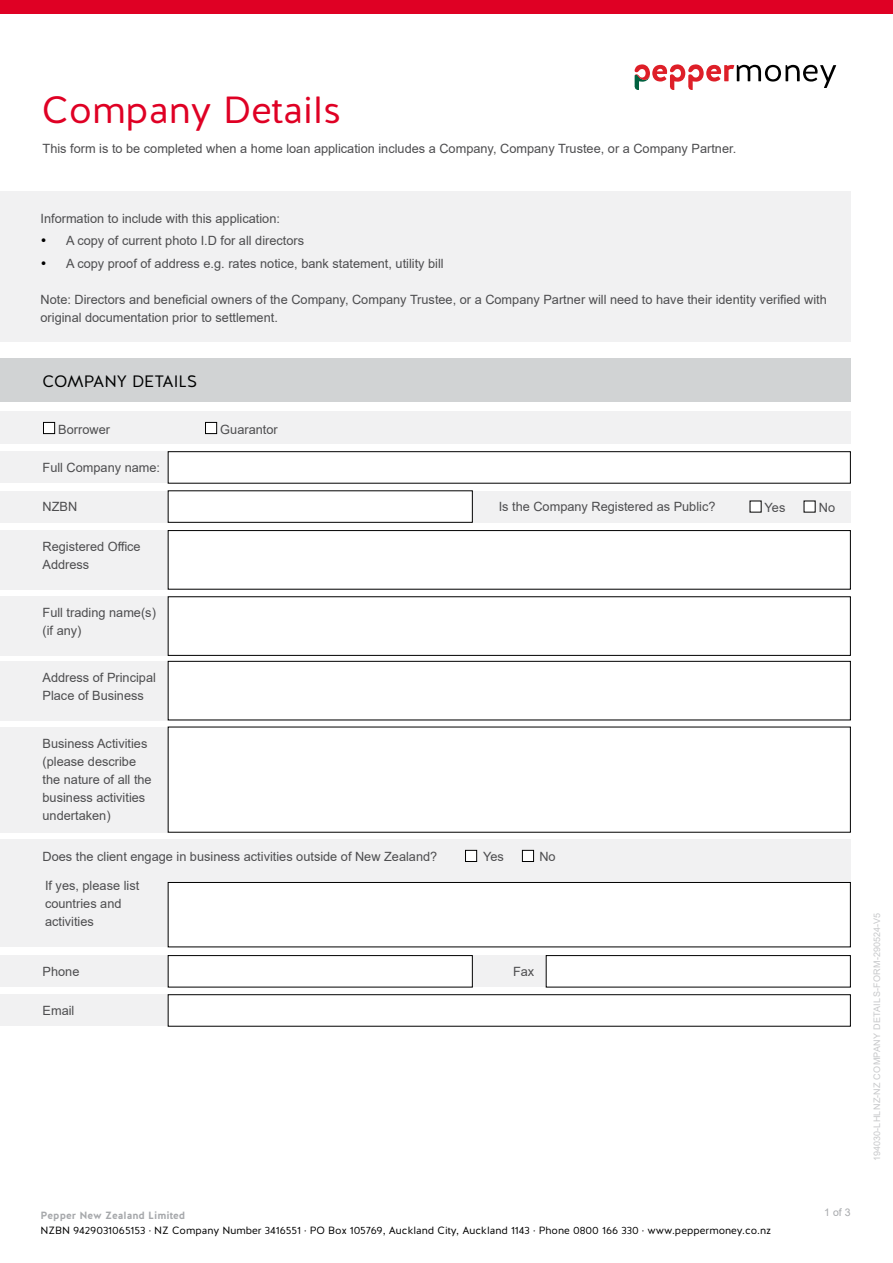
<style>
.page{position:relative;width:893px;height:1263px;background:#fff}
.page>*{position:absolute;margin:0;border:0;box-sizing:border-box;transform-origin:0 0}
.t1{font:37.8px "Halis R";color:#df0024}
.t2{font:16.5px "Halis R";color:#000101}
.t3{font:12.75px/18px "Arial";color:#4d4d4f}
.t4{font:10.5px "Halis R";color:#000101}
.t5{font:700 10.5px "Halis R";color:#a7a9ac}
.t6{font:10.5px "Arial";color:#a7a9ac}
.t7{font:9px "Arial";letter-spacing:.035em;color:#c7c8ca}
.s1{font-family:"Halis R";font-size:16.5px;color:#000}
</style>
<div class="page">
<div style="left:0;top:0;width:826px;height:14px;background:#df0024"></div>
<div style="left:616px;top:0;width:277px;height:14px;background:#df0024"></div>
<div style="left:0;top:191px;width:850px;height:151px;background:#f1f1f2"></div>
<div style="left:0;top:358px;width:850px;height:43px;background:#d1d3d4"></div>
<div style="left:0;top:412px;width:850px;height:32px;background:#f1f1f2"></div>
<div style="left:43px;top:422px;width:12px;height:12px;background:#fff"></div>
<div style="left:43px;top:422px;width:12px;height:12px;border:1px solid #000"></div>
<div style="left:205px;top:422px;width:12px;height:12px;background:#fff"></div>
<div style="left:205px;top:422px;width:12px;height:12px;border:1px solid #000"></div>
<div style="left:0;top:451px;width:439px;height:32px;background:#f1f1f2"></div>
<div style="left:0;top:994px;width:439px;height:32px;background:#f1f1f2"></div>
<div style="left:168px;top:452px;width:682px;height:31px;background:#fff"></div>
<div style="left:168px;top:451px;width:682px;height:32px;border:1px solid #000"></div>
<div style="left:168px;top:995px;width:682px;height:31px;background:#fff"></div>
<div style="left:168px;top:994px;width:682px;height:32px;border:1px solid #000"></div>
<div style="left:0;top:491px;width:850px;height:31px;background:#f1f1f2"></div>
<div style="left:0;top:955px;width:850px;height:32px;background:#f1f1f2"></div>
<div style="left:0;top:530px;width:850px;height:59px;background:#f1f1f2"></div>
<div style="left:0;top:597px;width:850px;height:59px;background:#f1f1f2"></div>
<div style="left:0;top:661px;width:850px;height:59px;background:#f1f1f2"></div>
<div style="left:0;top:727px;width:850px;height:105px;background:#f1f1f2"></div>
<div style="left:168px;top:491px;width:304px;height:31px;background:#fff"></div>
<div style="left:168px;top:955px;width:304px;height:32px;background:#fff"></div>
<div style="left:168px;top:955px;width:304px;height:32px;border:1px solid #000"></div>
<div style="left:546px;top:955px;width:304px;height:32px;background:#fff"></div>
<div style="left:546px;top:955px;width:304px;height:32px;border:1px solid #000"></div>
<div style="left:168px;top:531px;width:682px;height:58px;background:#fff"></div>
<div style="left:168px;top:530px;width:682px;height:59px;border:1px solid #000"></div>
<div style="left:168px;top:597px;width:682px;height:58px;background:#fff"></div>
<div style="left:168px;top:597px;width:682px;height:59px;border:1px solid #000"></div>
<div style="left:168px;top:661px;width:682px;height:59px;background:#fff"></div>
<div style="left:168px;top:661px;width:682px;height:59px;border:1px solid #000"></div>
<div style="left:168px;top:727px;width:682px;height:105px;background:#fff"></div>
<div style="left:750px;top:501px;width:11px;height:11px;background:#fff"></div>
<div style="left:804px;top:501px;width:11px;height:11px;background:#fff"></div>
<div style="left:0;top:840px;width:850px;height:107px;background:#f1f1f2"></div>
<div style="left:465px;top:850px;width:12px;height:11px;background:#fff"></div>
<div style="left:465px;top:850px;width:12px;height:12px;border:1px solid #000"></div>
<div style="left:522px;top:850px;width:12px;height:11px;background:#fff"></div>
<div style="left:522px;top:850px;width:12px;height:12px;border:1px solid #000"></div>
<div style="left:168px;top:882px;width:682px;height:65px;background:#fff"></div>
<div style="left:168px;top:882px;width:682px;height:65px;border:1px solid #000"></div>
<svg style="left:634px;top:64px;width:202px;height:26px"></svg>
<h1 class="t1" style="left:42px;top:86px;width:301px">Company Details</h1>
<p class="t3" style="left:43px;top:140px;width:695px">This form is to be completed when a home loan application includes a Company, Company Trustee, or a Company Partner.</p>
<p class="t3" style="left:40px;top:209px;width:241px">I nformation to include with this application:</p>
<p class="t3" style="left:40px;top:232px;width:265px"><span class="s1">•</span> A copy of current photo I .D for all directors</p>
<p class="t3" style="left:40px;top:254px;width:405px"><span class="s1">•</span> A copy proof of address e.g. rates notice, bank statement, utility bill</p>
<p class="t3" style="left:40px;top:290px;width:788px">Note: Directors and beneficial owners of the Company, Company Trustee, or a Company Partner will need to have their identity verified with original documentation prior to settlement.</p>
<p class="t2" style="left:43px;top:371px;width:156px">COMPANY DETAILS</p>
<p class="t3" style="left:58px;top:420px;width:53px">Borrower</p>
<p class="t3" style="left:220px;top:420px;width:59px">Guarantor</p>
<p class="t3" style="left:43px;top:458px;width:119px">Full Company name:</p>
<p class="t3" style="left:43px;top:497px;width:36px">NZBN</p>
<p class="t3" style="left:43px;top:538px;width:100px">Registered Office<br>Address</p>
<p class="t3" style="left:43px;top:604px;width:115px">Full trading name(s) (if any)</p>
<p class="t3" style="left:43px;top:668px;width:115px">Address of Principal<br>Place of Business</p>
<p class="t3" style="left:43px;top:734px;width:111px">Business Activities (please describe the nature of all the business activities undertaken)</p>
<p class="t3" style="left:499px;top:498px;width:218px">Is the Company Registered as Public?</p>
<p class="t3" style="left:765px;top:499px;width:22px">Yes</p>
<p class="t3" style="left:819px;top:499px;width:18px">No</p>
<p class="t3" style="left:43px;top:847px;width:396px">Does the client engage in business activities outside of New Zealand?</p>
<p class="t3" style="left:483px;top:847px;width:22px">Yes</p>
<p class="t3" style="left:539px;top:847px;width:18px">No</p>
<p class="t3" style="left:45px;top:876px;width:96px">If yes, please list countries and activities</p>
<p class="t3" style="left:43px;top:962px;width:38px">Phone</p>
<p class="t3" style="left:513px;top:962px;width:23px">Fax</p>
<p class="t3" style="left:43px;top:1001px;width:33px">Email</p>
<p class="t5" style="left:40px;top:1208px;width:146px">Pepper New Zealand Limited</p>
<p class="t6" style="left:824px;top:1205px;width:28px">1 of 3</p>
<p class="t4" style="left:40px;top:1223px;width:732px">NZBN 9429031065153 · NZ Company Number 3416551 · PO Box 105769, Auckland City, Auckland 1143 · Phone 0800 166 330 · www.peppermoney.co.nz</p>
<p class="t7" style="left:871px;top:1161px;width:249px;rotate:-90deg">194030-LHLNZ-NZ Company Details-Form-290524-V5</p>
</div>
